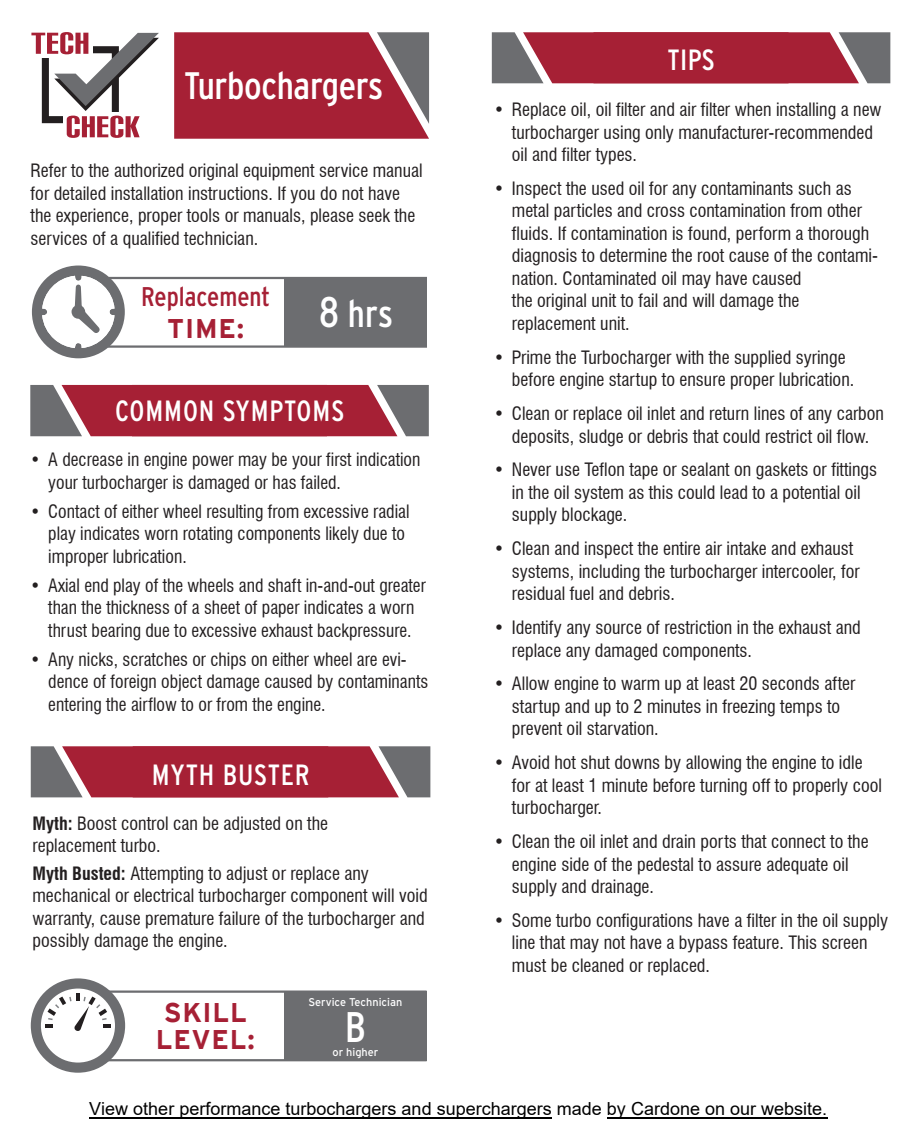
<style>
.page{position:relative;width:921px;height:1134px;background:#fff}
.page>*{position:absolute;margin:0;border:0;box-sizing:border-box;transform-origin:0 0}
.t1{font:condensed 42.75px "Interstate";color:#fff}
.t2{font:condensed 38.25px "Interstate";letter-spacing:-.01em;color:#fff}
.t3{font:condensed 29.25px "Interstate";letter-spacing:.03em;color:#fff}
.t4{font:condensed 27px/31.5px "Interstate";color:#a62035;text-align:center}
.t5{font:700 27px/27px "Interstate";letter-spacing:.03em;color:#a62035}
.t6{font:condensed 18px/22.5px "Swiss 721 BT";color:#231f20}
.t7{font:18px "Arial";color:#000}
.t8{font:11.25px "Interstate";color:#fff}
.s1{font-weight:700;font-stretch:normal}
.s2{font-size:42.75px}
.s3{font-weight:700}
</style>
<div class="page">
<svg style="left:31px;top:32px;width:128px;height:106px"></svg>
<svg style="left:174px;top:32px;width:255px;height:107px;background:#a42e41"></svg>
<svg style="left:30px;top:385px;width:398px;height:51px;background:#9f3848"></svg>
<svg style="left:31px;top:746px;width:399px;height:51px;background:#9f3849"></svg>
<svg style="left:491px;top:32px;width:399px;height:51px;background:#9f3949"></svg>
<hr style="left:108px;top:991px;width:318px;height:2px;background:#6c6d70">
<div style="left:284px;top:991px;width:142px;height:70px;background:#6c6d70"></div>
<div style="left:31px;top:978px;width:94px;height:95px;border:10px solid #6c6d70;border-radius:50%"></div>
<svg style="left:45px;top:993px;width:66px;height:38px"></svg>
<hr style="left:107px;top:1059px;width:319px;height:2px;background:#6c6d70">
<div style="left:284px;top:277px;width:143px;height:70px;background:#6c6d70"></div>
<svg style="left:31px;top:265px;width:94px;height:94px"></svg>
<hr style="left:108px;top:345px;width:319px;height:3px;background:#6c6d70">
<hr style="left:109px;top:277px;width:318px;height:2px;background:#6c6d70">
<hr style="left:606px;top:1117px;width:221px;height:2px;background:#000">
<hr style="left:89px;top:1117px;width:462px;height:2px;background:#000">
<p class="t2" style="left:184px;top:65px;width:200px">Turbochargers</p>
<p class="t6" style="left:31px;top:159px;width:393px">Refer to the authorized original equipment service manual for detailed installation instructions. If you do not have the experience, proper tools or manuals, please seek the services of a qualified technician.</p>
<p class="t4" style="left:141px;top:281px;width:130px">Replacement<br><span class="s1">TIME:</span></p>
<p class="t2" style="left:318px;top:292px;width:76px"><span class="s2">8</span> hrs</p>
<p class="t3" style="left:115px;top:394px;width:231px">COMMON SYMPTOMS</p>
<p class="t6" style="left:48px;top:448px;width:373px;text-indent:-18px">• A decrease in engine power may be your first indication your turbocharger is damaged or has failed.</p>
<p class="t6" style="left:48px;top:500px;width:362px;text-indent:-18px">• Contact of either wheel resulting from excessive radial play indicates worn rotating components likely due to improper lubrication.</p>
<p class="t6" style="left:30px;top:574px;width:397px;text-align:center">• Axial end play of the wheels and shaft in-and-out greater than the thickness of a sheet of paper indicates a worn thrust bearing due to excessive exhaust backpressure.</p>
<p class="t6" style="left:48px;top:648px;width:381px;text-indent:-18px">• Any nicks, scratches or chips on either wheel are evi&shy;dence of foreign object damage caused by contaminants entering the airflow to or from the engine.</p>
<p class="t3" style="left:152px;top:758px;width:159px">MYTH BUSTER</p>
<p class="t6" style="left:32px;top:812px;width:297px"><span class="s3">Myth:</span> Boost control can be adjusted on the replacement turbo.</p>
<p class="t6" style="left:32px;top:862px;width:396px"><span class="s3">Myth Busted:</span> Attempting to adjust or replace any mechanical or electrical turbocharger component will void warranty, cause premature failure of the turbocharger and possibly damage the engine.</p>
<p class="t8" style="left:308px;top:996px;width:95px">Service Technician</p>
<p class="t5" style="left:156px;top:999px;width:100px">SKILL<br>LEVEL:</p>
<p class="t1" style="left:345px;top:1003px;width:23px">B</p>
<p class="t8" style="left:332px;top:1046px;width:47px">or higher</p>
<p class="t3" style="left:667px;top:44px;width:49px">TIPS</p>
<p class="t6" style="left:511px;top:98px;width:371px;text-indent:-18px">• Replace oil, oil filter and air filter when installing a new turbocharger using only manufacturer-recommended oil and filter types.</p>
<p class="t6" style="left:511px;top:177px;width:367px;text-indent:-18px">• Inspect the used oil for any contaminants such as metal particles and cross contamination from other fluids. If contamination is found, perform a thorough diagnosis to determine the root cause of the contami&shy;nation. Contaminated oil may have caused<br>the original unit to fail and will damage the replacement unit.</p>
<p class="t6" style="left:511px;top:346px;width:344px;text-indent:-18px">• Prime the Turbocharger with the supplied syringe before engine startup to ensure proper lubrication.</p>
<p class="t6" style="left:493px;top:402px;width:391px;text-align:center">• Clean or replace oil inlet and return lines of any carbon deposits, sludge or debris that could restrict oil flow.</p>
<p class="t6" style="left:511px;top:459px;width:366px;text-indent:-18px">• Never use Teflon tape or sealant on gaskets or fittings in the oil system as this could lead to a potential oil supply blockage.</p>
<p class="t6" style="left:511px;top:537px;width:349px;text-indent:-18px">• Clean and inspect the entire air intake and exhaust systems, including the turbocharger intercooler, for residual fuel and debris.</p>
<p class="t6" style="left:511px;top:616px;width:350px;text-indent:-18px">• Identify any source of restriction in the exhaust and replace any damaged components.</p>
<p class="t6" style="left:511px;top:673px;width:345px;text-indent:-18px">• Allow engine to warm up at least 20 seconds after startup and up to 2 minutes in freezing temps to prevent oil starvation.</p>
<p class="t6" style="left:511px;top:751px;width:371px;text-indent:-18px">• Avoid hot shut downs by allowing the engine to idle for at least 1 minute before turning off to properly cool turbocharger.</p>
<p class="t6" style="left:511px;top:830px;width:358px;text-indent:-18px">• Clean the oil inlet and drain ports that connect to the engine side of the pedestal to assure adequate oil supply and drainage.</p>
<p class="t6" style="left:511px;top:909px;width:377px;text-indent:-18px">• Some turbo configurations have a filter in the oil supply line that may not have a bypass feature. This screen must be cleaned or replaced.</p>
<p class="t7" style="left:89px;top:1096px;width:739px">View other performance turbochargers and superchargers made by Cardone on our website.</p>
</div>
